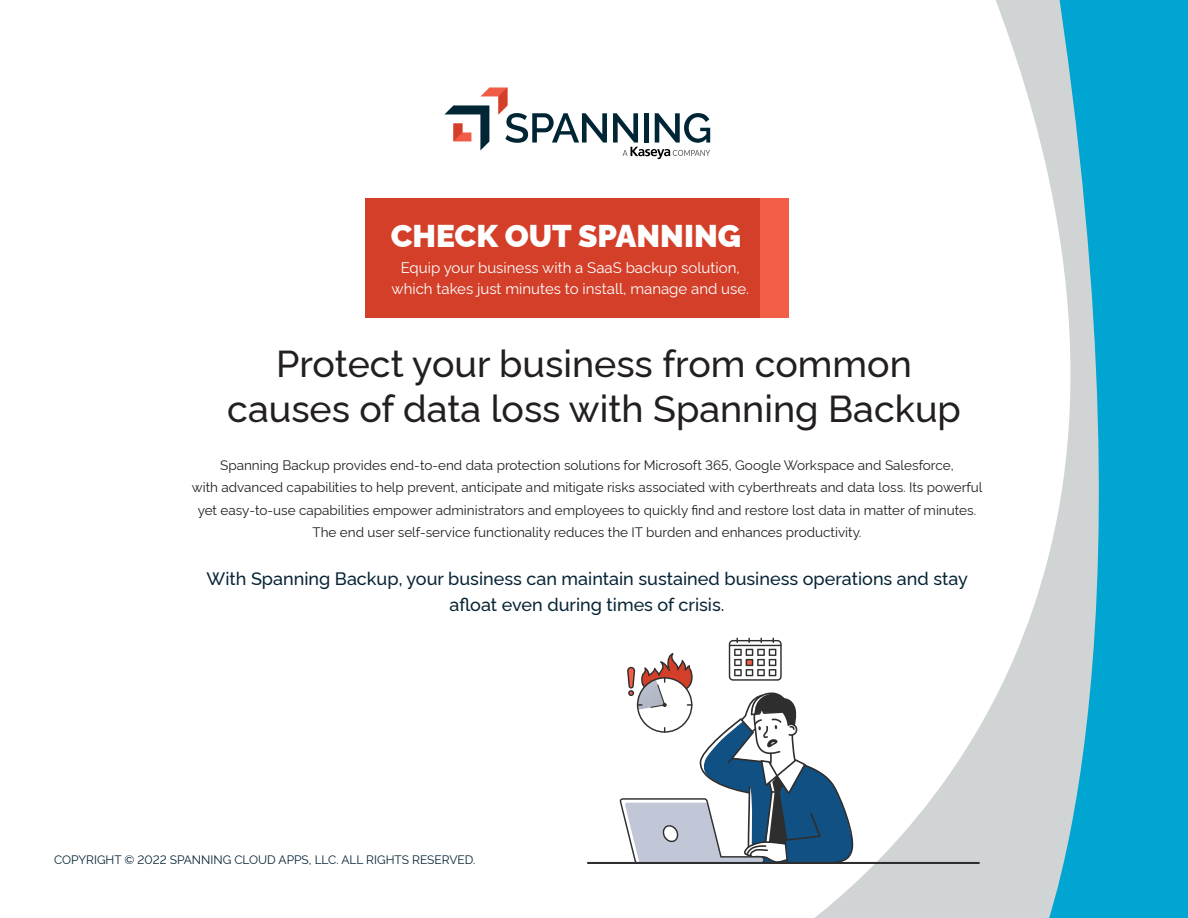
<style>
.page{position:relative;width:1188px;height:918px;background:#fff}
.page>*{position:absolute;margin:0;border:0;box-sizing:border-box;transform-origin:0 0}
.t1{font:500 37.5px "Rawline";color:#231f20}
.t2{font:900 31.5px "Rawline";color:#fff}
.t3{font:500 18px/25.5px "Rawline";color:#072435;text-align:center}
.t4{font:15px/21px "Rawline";color:#fff;text-align:center}
.t5{font:13.5px/22.5px "Rawline";color:#231f20;text-align:center}
.t6{font:12px "Rawline";color:#072435}
</style>
<div class="page">
<svg style="left:754px;top:0;width:281px;height:918px"></svg>
<svg style="left:1035px;top:0;width:153px;height:918px;background:#47b8d5"></svg>
<svg style="left:444px;top:87px;width:163px;height:63px"></svg>
<svg style="left:613px;top:113px;width:97px;height:46px"></svg>
<div style="left:365px;top:198px;width:423px;height:119px;background:#d43f29"></div>
<div style="left:760px;top:198px;width:28px;height:119px;background:#f15d46"></div>
<svg style="left:620px;top:638px;width:235px;height:224px"></svg>
<hr style="left:587px;top:862px;width:393px;height:2px;background:#2e2e2e">
<h2 class="t2" style="left:391px;top:211px;width:352px">CHECK OUT SPANNING</h2>
<p class="t4" style="left:392px;top:255px;width:359px">Equip your business with a SaaS backup solution, which takes just minutes to install, manage and use.</p>
<p class="t1" style="left:276px;top:335px;width:637px">Protect your business from common</p>
<p class="t1" style="left:227px;top:380px;width:735px">causes of data loss with Spanning Backup</p>
<p class="t5" style="left:220px;top:452px;width:735px">Spanning Backup provides end-to-end data protection solutions for Microsoft 365, Google Workspace and Salesforce,</p>
<p class="t5" style="left:192px;top:475px;width:792px">with advanced capabilities to help prevent, anticipate and mitigate risks associated with cyberthreats and data loss. Its powerful yet easy-to-use capabilities empower administrators and employees to quickly find and restore lost data in matter of minutes.</p>
<p class="t5" style="left:312px;top:520px;width:551px">The end user self-service functionality reduces the IT burden and enhances productivity.</p>
<p class="t3" style="left:206px;top:564px;width:763px">With Spanning Backup, your business can maintain sustained business operations and stay afloat even during times of crisis.</p>
<p class="t6" style="left:54px;top:850px;width:423px">COPYRIGHT © 2022 SPANNING CLOUD APPS, LLC. ALL RIGHTS RESERVED.</p>
</div>
